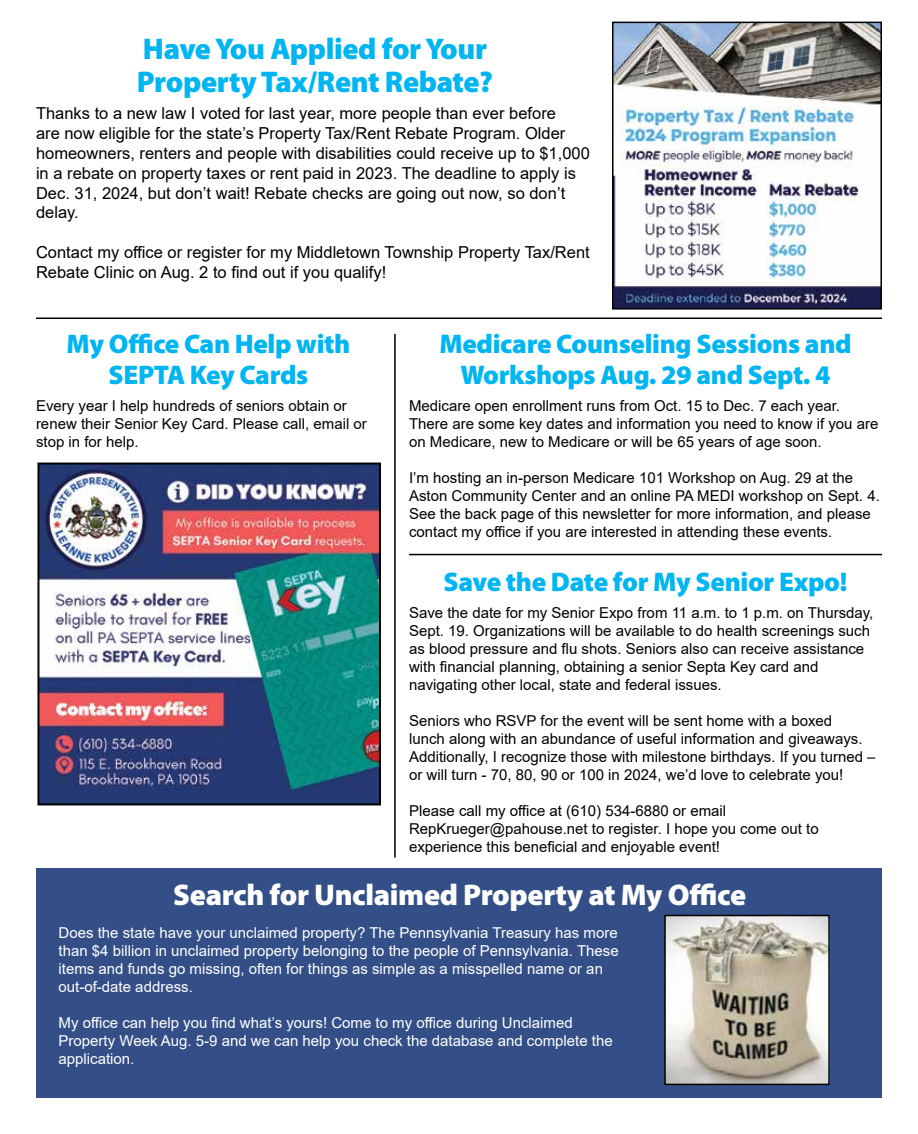
<style>
.page{position:relative;width:918px;height:1134px;background:#fff}
.page>*{position:absolute;margin:0;border:0;box-sizing:border-box;transform-origin:0 0}
.t1{font:30px/33px "Myriad Variable Concept";letter-spacing:-.015em;color:#00b5f1}
.t2{font:30px "Myriad Variable Concept";letter-spacing:-.015em;color:#fff}
.t3{font:27px/31px "Myriad Variable Concept";letter-spacing:-.015em;color:#00b5f1;text-align:center}
.t4{font:16.5px/19.8px "Arial";color:#000}
.t5{font:15px/18px "Arial";color:#000}
.t6{font:15px/18px "Arial";color:#fff}
</style>
<div class="page">
<hr style="left:0;top:0;width:1px;height:81px;background:#f8983a">
<hr style="left:917px;top:0;width:1px;height:81px;background:#d03f2c">
<hr style="left:409px;top:554px;width:473px;height:1px;background:#000">
<img style="left:615px;top:25px;width:264px;height:282px">
<div style="left:612px;top:22px;width:270px;height:288px;border:2px solid #000"></div>
<hr style="left:36px;top:318px;width:846px;height:1px;background:#000">
<hr style="left:394px;top:334px;width:2px;height:524px;background:#000">
<img style="left:40px;top:466px;width:338px;height:336px">
<div style="left:37px;top:463px;width:344px;height:342px;border:2px solid #000"></div>
<div style="left:36px;top:868px;width:846px;height:230px;background:#344f87"></div>
<img style="left:667px;top:918px;width:160px;height:164px">
<div style="left:664px;top:915px;width:166px;height:170px;border:2px solid #000"></div>
<h1 class="t1" style="left:137px;top:33px;width:358px">Have You Applied for Your<br>Property Tax/Rent Rebate?</h1>
<p class="t4" style="left:36px;top:104px;width:555px">Thanks to a new law I voted for last year, more people than ever before<br>are now eligible for the state’s Property Tax/Rent Rebate Program. Older homeowners, renters and people with disabilities could receive up to $1,000 in a rebate on property taxes or rent paid in 2023. The deadline to apply is Dec. 31, 2024, but don’t wait! Rebate checks are going out now, so don’t delay.</p>
<p class="t4" style="left:36px;top:242px;width:555px">Contact my office or register for my Middletown Township Property Tax/Rent<br>Rebate Clinic on Aug. 2 to find out if you qualify!</p>
<h2 class="t3" style="left:67px;top:328px;width:285px">My Office Can Help with<br>SEPTA Key Cards</h2>
<p class="t5" style="left:36px;top:397px;width:332px">Every year I help hundreds of seniors obtain or renew their Senior Key Card. Please call, email or stop in for help.</p>
<h2 class="t3" style="left:439px;top:328px;width:414px">Medicare Counseling Sessions and<br>Workshops Aug. 29 and Sept. 4</h2>
<p class="t5" style="left:409px;top:396px;width:471px">Medicare open enrollment runs from Oct. 15 to Dec. 7 each year.<br>There are some key dates and information you need to know if you are on Medicare, new to Medicare or will be 65 years of age soon.</p>
<p class="t5" style="left:409px;top:468px;width:472px">I’m hosting an in-person Medicare 101 Workshop on Aug. 29 at the Aston Community Center and an online PA MEDI workshop on Sept. 4.<br>See the back page of this newsletter for more information, and please contact my office if you are interested in attending these events.</p>
<h2 class="t3" style="left:443px;top:566px;width:406px">Save the Date for My Senior Expo!</h2>
<p class="t5" style="left:409px;top:603px;width:466px">Save the date for my Senior Expo from 11 a.m. to 1 p.m. on Thursday, Sept. 19. Organizations will be available to do health screenings such as blood pressure and flu shots. Seniors also can receive assistance with financial planning, obtaining a senior Septa Key card and navigating other local, state and federal issues.</p>
<p class="t5" style="left:409px;top:711px;width:468px">Seniors who RSVP for the event will be sent home with a boxed<br>lunch along with an abundance of useful information and giveaways.<br>Additionally, I recognize those with milestone birthdays. If you turned – or will turn - 70, 80, 90 or 100 in 2024, we’d love to celebrate you!</p>
<p class="t5" style="left:409px;top:801px;width:411px">Please call my office at (610) 534-6880 or email<br>RepKrueger@pahouse.net to register. I hope you come out to experience this beneficial and enjoyable event!</p>
<h1 class="t2" style="left:173px;top:877px;width:574px">Search for Unclaimed Property at My Office</h1>
<p class="t6" style="left:59px;top:924px;width:562px">Does the state have your unclaimed property? The Pennsylvania Treasury has more than $4 billion in unclaimed property belonging to the people of Pennsylvania. These items and funds go missing, often for things as simple as a misspelled name or an out-of-date address.</p>
<p class="t6" style="left:59px;top:1014px;width:556px">My office can help you find what’s yours! Come to my office during Unclaimed<br>Property Week Aug. 5-9 and we can help you check the database and complete the application.</p>
</div>
